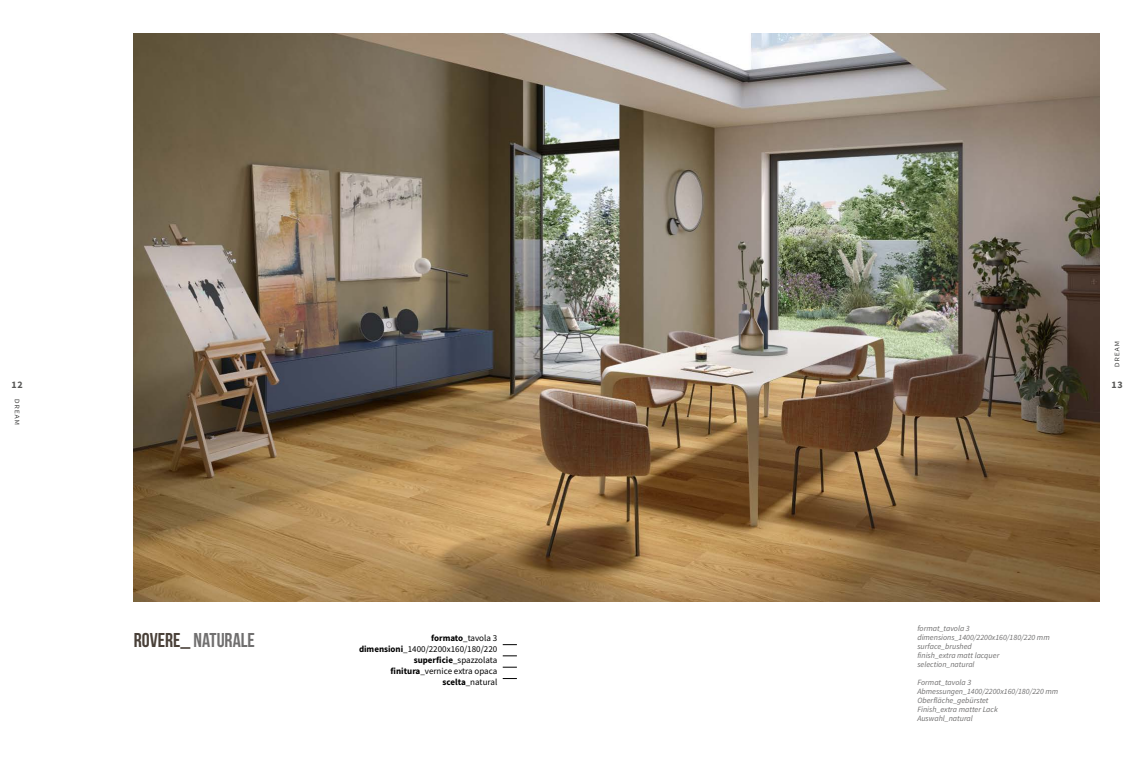
<style>
.page{position:relative;width:1134px;height:766px;background:#fff}
.page>*{position:absolute;margin:0;border:0;box-sizing:border-box;transform-origin:0 0}
.t1{font:20px "Bebas Neue";color:#706f6f}
.t2{font:700 10px "Source Sans Pro";color:#575756}
.t3{font:9px/11px "Source Sans Pro";color:#000;text-align:right}
.t4{font:italic 8px/9px "Source Sans Pro";color:#706f6f}
.s1{color:#494038}
.s2{font-weight:700}
</style>
<div class="page">
<svg style="left:503px;top:644px;width:14px;height:1px"></svg>
<svg style="left:503px;top:655px;width:14px;height:1px"></svg>
<svg style="left:503px;top:666px;width:14px;height:1px"></svg>
<img style="left:134px;top:34px;width:966px;height:567px">
<svg style="left:1115px;top:341px;width:4px;height:25px"></svg>
<svg style="left:15px;top:399px;width:4px;height:25px"></svg>
<p class="t2" style="left:11px;top:378px;width:13px">12</p>
<p class="t2" style="left:1111px;top:378px;width:13px">13</p>
<h1 class="t1" style="left:134px;top:629px;width:123px"><span class="s1">ROVERE_</span> NATURALE</h1>
<p class="t4" style="left:917px;top:623px;width:134px">format_tavola 3 dimensions_1400/2200x160/180/220 mm surface_brushed<br>finish_extra matt lacquer selection_natural</p>
<p class="t4" style="left:917px;top:677px;width:142px">Format_tavola 3<br>Abmessungen_1400/2200x160/180/220 mm<br>Oberfläche_gebürstet<br>Finish_extra matter Lack<br>Auswahl_natural</p>
<p class="t3" style="left:359px;top:632px;width:140px"><span class="s2">formato</span>_tavola 3 <span class="s2">dimensioni</span>_1400/2200x160/180/220 <span class="s2">superficie</span>_spazzolata <span class="s2">finitura</span>_vernice extra opaca <span class="s2">scelta</span>_natural</p>
</div>
